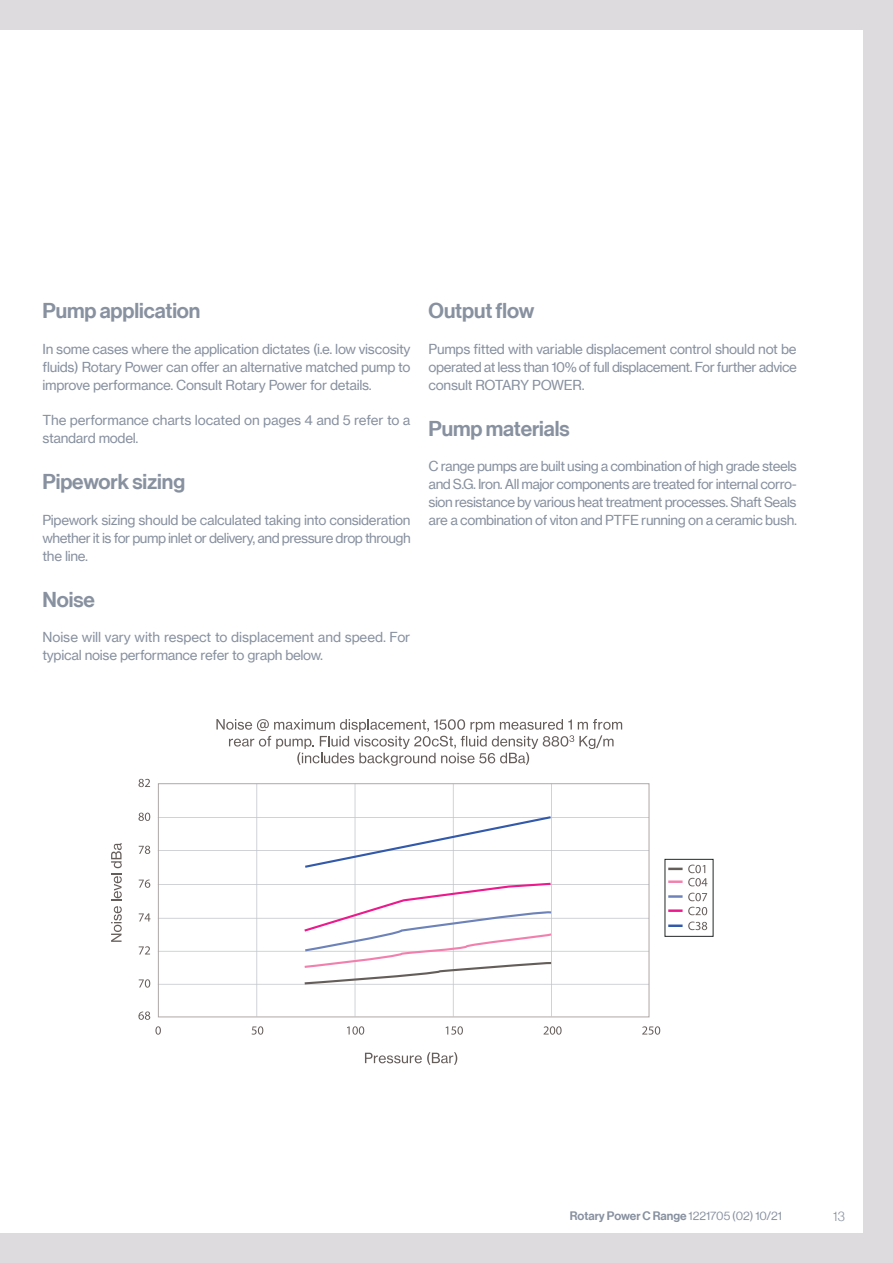
<style>
.page{position:relative;width:893px;height:1263px;background:#fff}
.page>*{position:absolute;margin:0;border:0;box-sizing:border-box;transform-origin:0 0}
.t1{font:21px "N Haas Grotesk DS Pro 65 Md";letter-spacing:-.005em;color:#8891a0}
.t2{font:13.5px/18px "N Haas Grotesk TX Pro 55 Rg";letter-spacing:-.025em;color:#8891a0;text-align:justify}
.t3{font:13.5px "N Haas Grotesk DS Pro 45 Lt";color:#8891a0}
.t4{font:12px "N Haas Grotesk DS Pro 65 Md";color:#8891a0}
.s1{font-family:"N Haas Grotesk DS Pro 55 Rg"}
</style>
<div class="page">
<div style="left:0;top:0;width:893px;height:30px;background:#dedbde"></div>
<div style="left:0;top:1233px;width:893px;height:30px;background:#dedbde"></div>
<div style="left:863px;top:0;width:30px;height:1263px;background:#dedbde"></div>
<hr style="left:158px;top:984px;width:98px;height:1px;background:#b8bac1">
<hr style="left:257px;top:984px;width:98px;height:1px;background:#b8bac1">
<hr style="left:552px;top:984px;width:97px;height:1px;background:#b8bac1">
<hr style="left:158px;top:951px;width:98px;height:1px;background:#b8bac1">
<hr style="left:257px;top:951px;width:98px;height:1px;background:#b8bac1">
<hr style="left:552px;top:951px;width:97px;height:1px;background:#b8bac1">
<hr style="left:158px;top:918px;width:98px;height:1px;background:#b8bac1">
<hr style="left:257px;top:918px;width:98px;height:1px;background:#b8bac1">
<hr style="left:552px;top:918px;width:97px;height:1px;background:#b8bac1">
<hr style="left:158px;top:884px;width:98px;height:1px;background:#b8bac1">
<hr style="left:257px;top:884px;width:98px;height:1px;background:#b8bac1">
<hr style="left:552px;top:884px;width:97px;height:1px;background:#b8bac1">
<hr style="left:158px;top:850px;width:98px;height:1px;background:#b8bac1">
<hr style="left:257px;top:850px;width:98px;height:1px;background:#b8bac1">
<hr style="left:552px;top:850px;width:97px;height:1px;background:#b8bac1">
<hr style="left:158px;top:817px;width:98px;height:1px;background:#b8bac1">
<hr style="left:257px;top:817px;width:98px;height:1px;background:#b8bac1">
<hr style="left:552px;top:817px;width:97px;height:1px;background:#b8bac1">
<hr style="left:355px;top:784px;width:1px;height:33px;background:#b8bac1">
<hr style="left:355px;top:851px;width:1px;height:33px;background:#b8bac1">
<hr style="left:355px;top:984px;width:1px;height:32px;background:#b8bac1">
<hr style="left:256px;top:784px;width:1px;height:33px;background:#b8bac1">
<hr style="left:256px;top:818px;width:1px;height:32px;background:#b8bac1">
<hr style="left:256px;top:851px;width:1px;height:33px;background:#b8bac1">
<hr style="left:256px;top:885px;width:1px;height:33px;background:#b8bac1">
<hr style="left:256px;top:918px;width:1px;height:33px;background:#b8bac1">
<hr style="left:256px;top:951px;width:1px;height:33px;background:#b8bac1">
<hr style="left:256px;top:984px;width:1px;height:32px;background:#b8bac1">
<hr style="left:551px;top:784px;width:1px;height:33px;background:#b8bac1">
<hr style="left:551px;top:851px;width:1px;height:33px;background:#b8bac1">
<hr style="left:551px;top:984px;width:1px;height:32px;background:#b8bac1">
<hr style="left:453px;top:784px;width:1px;height:33px;background:#b8bac1">
<hr style="left:453px;top:851px;width:1px;height:33px;background:#b8bac1">
<hr style="left:453px;top:984px;width:1px;height:32px;background:#b8bac1">
<div style="left:158px;top:783px;width:491px;height:234px;border:1px solid #afa7a7"></div>
<hr style="left:668px;top:895px;width:15px;height:3px;background:#6c82b8">
<hr style="left:668px;top:909px;width:15px;height:3px;background:#ec1a8c">
<hr style="left:668px;top:924px;width:15px;height:3px;background:#3259aa">
<svg style="left:303px;top:815px;width:250px;height:54px"></svg>
<svg style="left:302px;top:881px;width:252px;height:104px"></svg>
<svg style="left:216px;top:719px;width:406px;height:47px"></svg>
<svg style="left:138px;top:779px;width:12px;height:8px"></svg>
<svg style="left:138px;top:813px;width:12px;height:8px"></svg>
<svg style="left:139px;top:846px;width:11px;height:8px"></svg>
<svg style="left:139px;top:879px;width:11px;height:9px"></svg>
<svg style="left:139px;top:913px;width:11px;height:8px"></svg>
<svg style="left:139px;top:946px;width:11px;height:8px"></svg>
<svg style="left:139px;top:979px;width:11px;height:9px"></svg>
<svg style="left:138px;top:1011px;width:12px;height:9px"></svg>
<svg style="left:155px;top:1026px;width:6px;height:9px"></svg>
<svg style="left:252px;top:1026px;width:11px;height:9px"></svg>
<svg style="left:347px;top:1026px;width:17px;height:9px"></svg>
<svg style="left:446px;top:1026px;width:17px;height:9px"></svg>
<svg style="left:543px;top:1026px;width:19px;height:9px"></svg>
<svg style="left:642px;top:1026px;width:18px;height:9px"></svg>
<svg style="left:668px;top:864px;width:39px;height:22px"></svg>
<svg style="left:688px;top:893px;width:19px;height:8px"></svg>
<svg style="left:688px;top:907px;width:19px;height:8px"></svg>
<svg style="left:688px;top:921px;width:19px;height:9px"></svg>
<svg style="left:111px;top:843px;width:11px;height:99px"></svg>
<svg style="left:365px;top:1052px;width:92px;height:13px"></svg>
<h1 class="t1" style="left:43px;top:299px;width:159px">Pump application</h1>
<p class="t2" style="left:43px;top:340px;width:370px">In some cases where the application dictates (i.e. low viscosity fluids) Rotary Power can offer an alternative matched pump to improve performance. Consult Rotary Power for details.</p>
<p class="t2" style="left:43px;top:411px;width:370px">The performance charts located on pages 4 and 5 refer to a standard model.</p>
<h1 class="t1" style="left:43px;top:470px;width:144px">Pipework sizing</h1>
<p class="t2" style="left:43px;top:511px;width:370px">Pipework sizing should be calculated taking into consideration whether it is for pump inlet or delivery, and pressure drop through the line.</p>
<h1 class="t1" style="left:43px;top:587px;width:54px">Noise</h1>
<p class="t2" style="left:43px;top:628px;width:369px">Noise will vary with respect to displacement and speed. For typical noise performance refer to graph below.</p>
<h1 class="t1" style="left:429px;top:299px;width:107px">Output flow</h1>
<p class="t2" style="left:429px;top:340px;width:370px">Pumps fitted with variable displacement control should not be operated at less than 10% of full displacement. For further advice consult ROTARY POWER.</p>
<h1 class="t1" style="left:429px;top:416px;width:142px">Pump materials</h1>
<p class="t2" style="left:429px;top:457px;width:370px">C range pumps are built using a combination of high grade steels and S.G. Iron. All major components are treated for internal corro&shy;sion resistance by various heat treatment processes. Shaft Seals are a combination of viton and PTFE running on a ceramic bush.</p>
<p class="t4" style="left:570px;top:1209px;width:214px">Rotary Power C Range <span class="s1">1221705 (02) 10/21</span></p>
<p class="t3" style="left:833px;top:1208px;width:13px">13</p>
</div>
